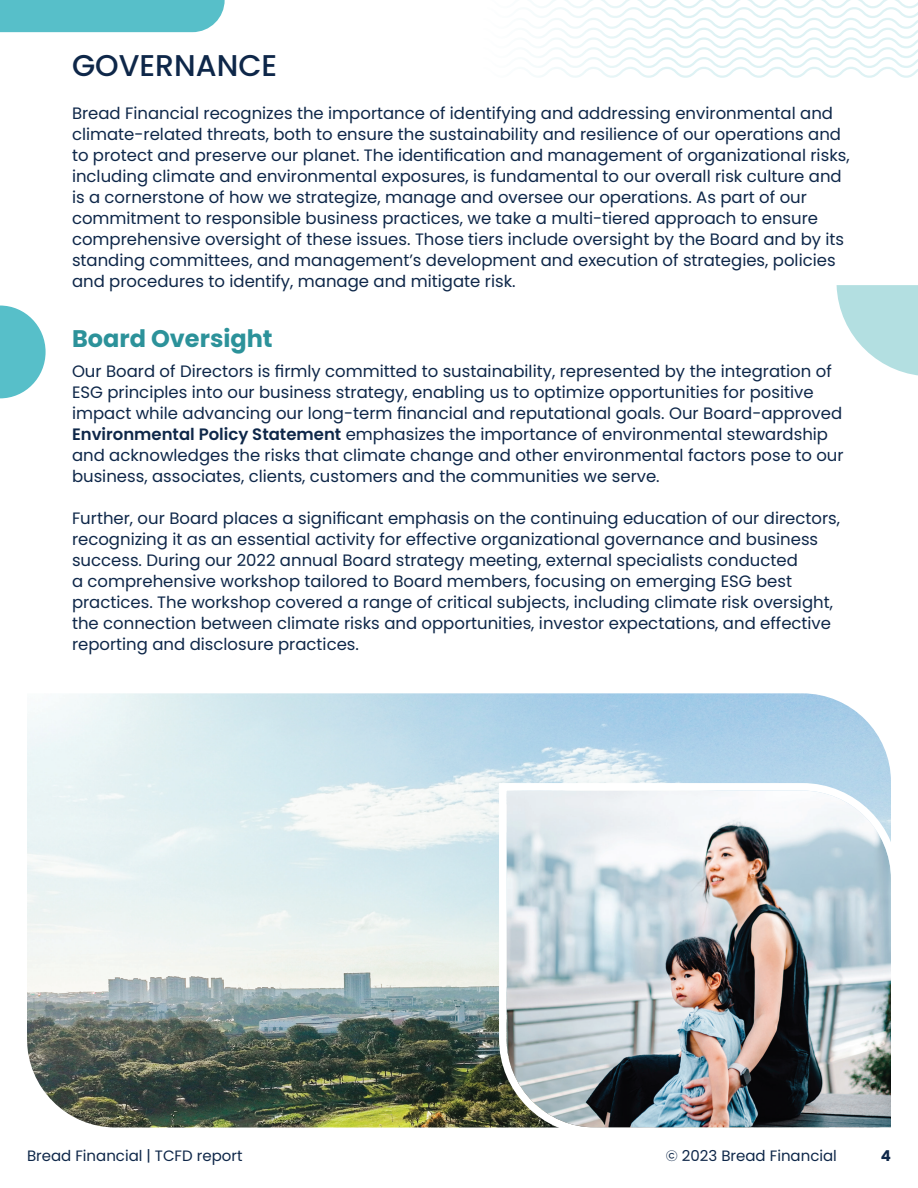
<style>
.page{position:relative;width:918px;height:1188px;background:#fff}
.page>*{position:absolute;margin:0;border:0;box-sizing:border-box;transform-origin:0 0}
.t1{font:500 30px "Poppins";color:#0e2749}
.t2{font:700 24px "Poppins";color:#2c929a}
.t3{font:16.5px/21px "Poppins";color:#0e2749}
.t4{font:15px "Poppins";color:#0e2749}
.t5{font:700 15px "Poppins";color:#0e2749}
.s1{font-weight:600}
.s2{font-family:"Gilroy"}
</style>
<div class="page">
<div style="left:0;top:0;width:225px;height:32px;background:#57bfc9"></div>
<svg style="left:538px;top:0;width:380px;height:78px"></svg>
<svg style="left:0;top:306px;width:46px;height:92px"></svg>
<img style="left:27px;top:693px;width:864px;height:435px">
<img style="left:495px;top:779px;width:396px;height:349px">
<svg style="left:837px;top:285px;width:81px;height:91px"></svg>
<h1 class="t1" style="left:72px;top:48px;width:207px">GOVERNANCE</h1>
<p class="t3" style="left:72px;top:103px;width:779px">Bread Financial recognizes the importance of identifying and addressing environmental and climate-related threats, both to ensure the sustainability and resilience of our operations and to protect and preserve our planet. The identification and management of organizational risks, including climate and environmental exposures, is fundamental to our overall risk culture and is a cornerstone of how we strategize, manage and oversee our operations. As part of our commitment to responsible business practices, we take a multi-tiered approach to ensure comprehensive oversight of these issues. Those tiers include oversight by the Board and by its standing committees, and management’s development and execution of strategies, policies and procedures to identify, manage and mitigate risk.</p>
<h2 class="t2" style="left:72px;top:325px;width:202px">Board Oversight</h2>
<p class="t3" style="left:72px;top:361px;width:773px">Our Board of Directors is firmly committed to sustainability, represented by the integration of ESG principles into our business strategy, enabling us to optimize opportunities for positive impact while advancing our long-term financial and reputational goals. Our Board-approved <span class="s1">Environmental Policy Statement</span> emphasizes the importance of environmental stewardship and acknowledges the risks that climate change and other environmental factors pose to our business, associates, clients, customers and the communities we serve.</p>
<p class="t3" style="left:72px;top:508px;width:770px">Further, our Board places a significant emphasis on the continuing education of our directors, recognizing it as an essential activity for effective organizational governance and business success. During our 2022 annual Board strategy meeting, external specialists conducted<br>a comprehensive workshop tailored to Board members, focusing on emerging ESG best practices. The workshop covered a range of critical subjects, including climate risk oversight, the connection between climate risks and opportunities, investor expectations, and effective reporting and disclosure practices.</p>
<p class="t4" style="left:27px;top:1147px;width:217px">Bread Financial | TCFD report</p>
<p class="t4" style="left:666px;top:1147px;width:173px"><span class="s2">©</span> 2023 Bread Financial</p>
<p class="t5" style="left:881px;top:1147px;width:12px">4</p>
</div>
